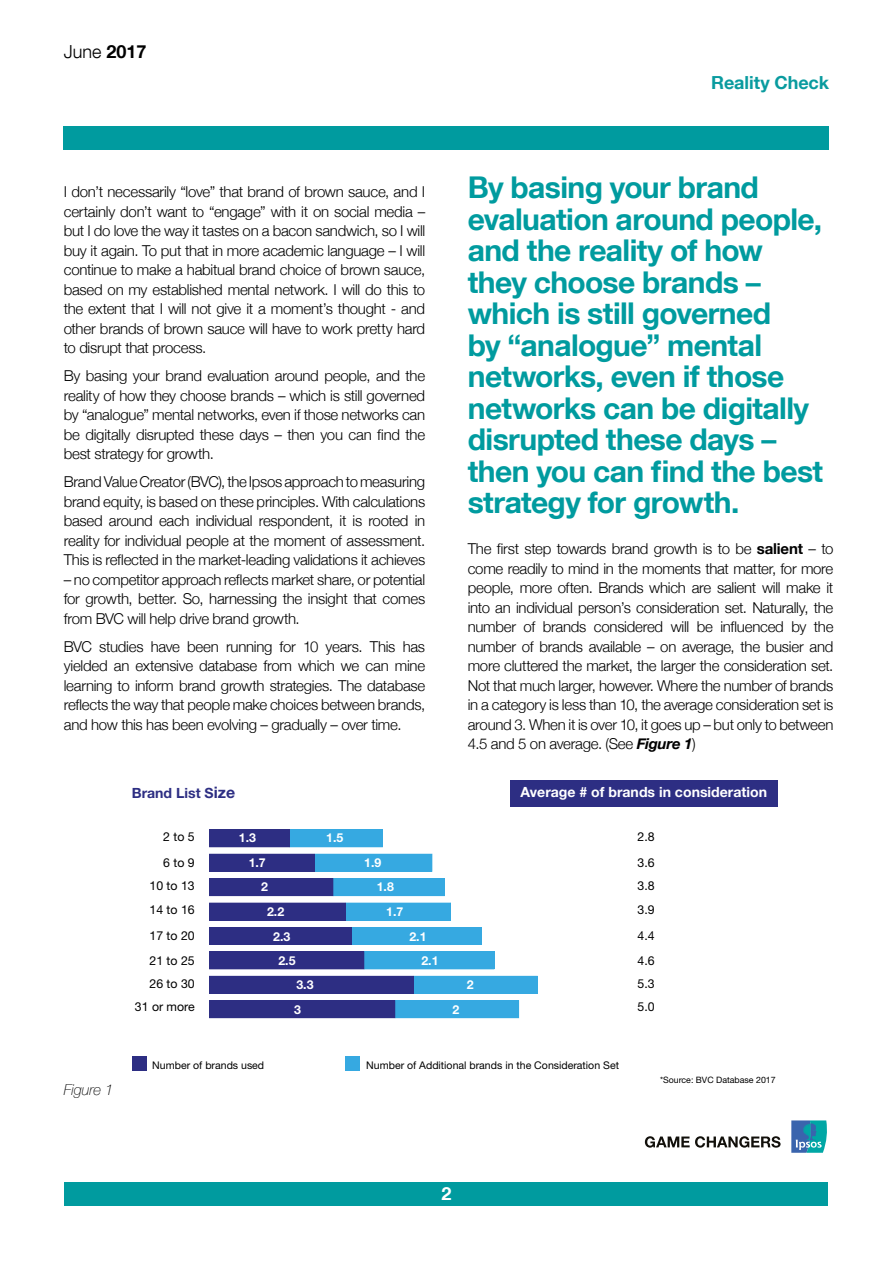
<style>
.page{position:relative;width:893px;height:1263px;background:#fff}
.page>*{position:absolute;margin:0;border:0;box-sizing:border-box;transform-origin:0 0}
.t1{font:700 30px/31.5px "Helvetica Neue LT Com";letter-spacing:-.02em;color:#009b9f}
.t2{font:700 18px "Helvetica Neue LT Com";letter-spacing:-.005em;color:#099b9f}
.t3{font:300 18px "Helvetica Neue LT Com";color:#000}
.t4{font:700 18px "Helvetica Neue LT Com";color:#fff}
.t5{font:300 15px/19.5px "Helvetica Neue";letter-spacing:-.02em;color:#000;text-align:justify}
.t6{font:italic 100 15px "Helvetica Neue";letter-spacing:-.005em;color:#000}
.t7{font:700 14.1px "Helvetica Neue";color:#fff}
.t8{font:700 14.1px "Helvetica Neue";color:#2d2e83}
.t9{font:12.3px/25.5px "Helvetica Neue";color:#000}
.t10{font:700 12.3px "Helvetica Neue";color:#fff}
.t11{font:10.5px "Helvetica Neue";color:#000}
.t12{font:8.85px "Helvetica Neue";color:#000}
.s1{font-weight:700}
.s2{font-size:15.9px}
.s3{font-weight:700;font-style:italic}
</style>
<div class="page">
<div style="left:64px;top:126px;width:765px;height:24px;background:#009b9f"></div>
<svg style="left:791px;top:1120px;width:36px;height:33px"></svg>
<svg style="left:645px;top:1136px;width:136px;height:12px"></svg>
<div style="left:64px;top:1182px;width:764px;height:24px;background:#009b9f"></div>
<svg style="left:209px;top:829px;width:174px;height:18px;background:#316fb5"></svg>
<svg style="left:209px;top:854px;width:223px;height:18px;background:#316eb4"></svg>
<svg style="left:209px;top:878px;width:236px;height:18px;background:#3168af"></svg>
<svg style="left:209px;top:902px;width:242px;height:18px;background:#3868ae"></svg>
<svg style="left:209px;top:927px;width:273px;height:18px;background:#3168af"></svg>
<svg style="left:209px;top:951px;width:285px;height:18px;background:#3165ad"></svg>
<svg style="left:209px;top:976px;width:329px;height:18px;background:#305ca6"></svg>
<svg style="left:209px;top:1000px;width:310px;height:18px;background:#305fa8"></svg>
<div style="left:510px;top:780px;width:268px;height:27px;background:#2d2e83"></div>
<div style="left:132px;top:1056px;width:14px;height:15px;background:#2d2e83"></div>
<div style="left:346px;top:1056px;width:14px;height:15px;background:#36a9e1"></div>
<p class="t3" style="left:64px;top:40px;width:84px">June <span class="s1">2017</span></p>
<p class="t5" style="left:64px;top:181px;width:363px">I don’t necessarily “love” that brand of brown sauce, and I certainly don’t want to “engage” with it on social media – but I do love the way it tastes on a bacon sandwich, so I will buy it again. To put that in more academic language – I will continue to make a habitual brand choice of brown sauce, based on my established mental network. I will do this to the extent that I will not give it a moment’s thought - and other brands of brown sauce will have to work pretty hard to disrupt that process.</p>
<p class="t5" style="left:64px;top:365px;width:363px">By basing your brand evaluation around people, and the reality of how they choose brands – which is still governed by “analogue” mental networks, even if those networks can be digitally disrupted these days – then you can find the best strategy for growth.</p>
<p class="t5" style="left:64px;top:471px;width:363px">Brand Value Creator (BVC), the Ipsos approach to measuring brand equity, is based on these principles. With calculations based around each individual respondent, it is rooted in reality for individual people at the moment of assessment.<br>This is reflected in the market-leading validations it achieves</p>
<p class="t5" style="left:64px;top:569px;width:363px">– no competitor approach reflects market share, or potential for growth, better. So, harnessing the insight that comes from BVC will help drive brand growth.</p>
<p class="t5" style="left:64px;top:636px;width:363px">BVC studies have been running for 10 years. This has yielded an extensive database from which we can mine learning to inform brand growth strategies. The database reflects the way that people make choices between brands, and how this has been evolving – gradually – over time.</p>
<p class="t8" style="left:132px;top:782px;width:105px">Brand List S<span class="s2">ize</span></p>
<p class="t2" style="left:711px;top:71px;width:119px">Reality Check</p>
<p class="t1" style="left:468px;top:171px;width:357px">By basing your brand evaluation around people, and the reality of how they choose brands – which is still governed<br>by “analogue” mental networks, even if those networks can be digitally disrupted these days – then you can find the best strategy for growth.</p>
<p class="t5" style="left:468px;top:538px;width:367px">The first step towards brand growth is to be <span class="s1">salient</span> – to come readily to mind in the moments that matter, for more people, more often. Brands which are salient will make it into an individual person’s consideration set. Naturally, the number of brands considered will be influenced by the number of brands available – on average, the busier and more cluttered the market, the larger the consideration set.<br>Not that much larger, however. Where the number of brands in a category is less than 10, the average consideration set is around 3. When it is over 10, it goes up – but only to between 4.5 and 5 on average. (See <span class="s3">Figure 1</span>)</p>
<p class="t7" style="left:521px;top:781px;width:248px">Average # of brands in consideration</p>
<p class="t6" style="left:64px;top:1078px;width:51px">Figure 1</p>
<p class="t9" style="left:163px;top:825px;width:33px">2 to 5<br>6 to 9</p>
<p class="t9" style="left:149px;top:875px;width:47px;line-height:23.7px">10 to 13<br>14 to 16</p>
<p class="t9" style="left:149px;top:923px;width:47px">17 to 20<br>21 to 25</p>
<p class="t9" style="left:135px;top:973px;width:61px;line-height:23px;text-align:right">26 to 30<br>31 or more</p>
<p class="t10" style="left:239px;top:828px;width:19px">1.3</p>
<p class="t10" style="left:326px;top:828px;width:19px">1.5</p>
<p class="t10" style="left:249px;top:853px;width:19px">1.7</p>
<p class="t10" style="left:364px;top:853px;width:19px">1.9</p>
<p class="t10" style="left:261px;top:877px;width:8px">2</p>
<p class="t10" style="left:377px;top:877px;width:19px">1.8</p>
<p class="t10" style="left:267px;top:902px;width:19px">2.2</p>
<p class="t10" style="left:386px;top:902px;width:19px">1.7</p>
<p class="t10" style="left:273px;top:926px;width:19px">2.3</p>
<p class="t10" style="left:409px;top:926px;width:19px">2.1</p>
<p class="t10" style="left:278px;top:951px;width:19px">2.5</p>
<p class="t10" style="left:421px;top:951px;width:19px">2.1</p>
<p class="t10" style="left:296px;top:975px;width:19px">3.3</p>
<p class="t10" style="left:467px;top:975px;width:8px">2</p>
<p class="t10" style="left:294px;top:999px;width:8px">3</p>
<p class="t10" style="left:452px;top:999px;width:8px">2</p>
<p class="t11" style="left:152px;top:1058px;width:113px">Number of brands used</p>
<p class="t11" style="left:366px;top:1058px;width:254px">Number of Additional brands in the Consideration Set</p>
<p class="t9" style="left:638px;top:825px;width:19px">2.8<br>3.6</p>
<p class="t9" style="left:638px;top:875px;width:19px;line-height:23.7px">3.8<br>3.9</p>
<p class="t9" style="left:638px;top:923px;width:19px">4.4<br>4.6</p>
<p class="t9" style="left:638px;top:973px;width:19px;line-height:23px">5.3<br>5.0</p>
<p class="t12" style="left:660px;top:1073px;width:117px">*Source: BVC Database 2017</p>
<p class="t4" style="left:441px;top:1182px;width:12px">2</p>
</div>
